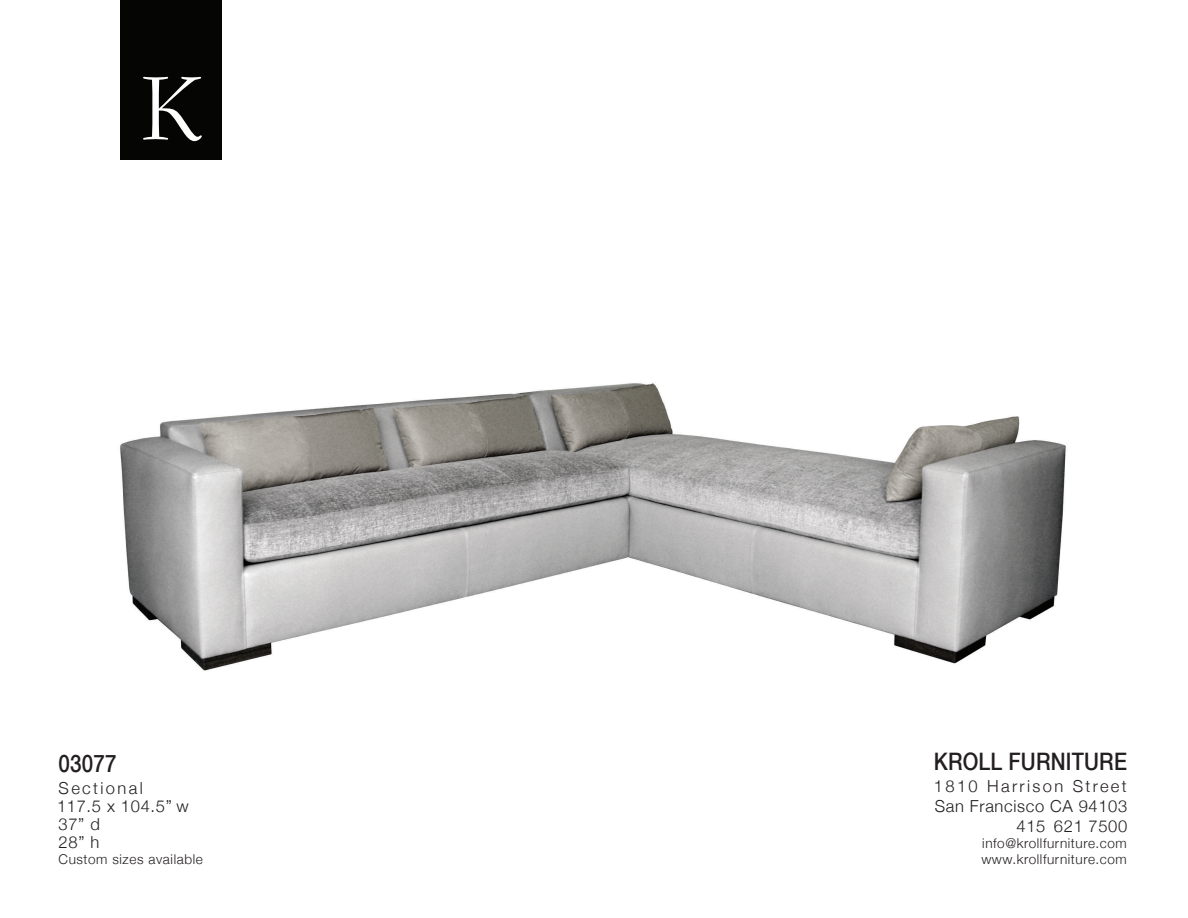
<style>
.page{position:relative;width:1188px;height:918px;background:#fff}
.page>*{position:absolute;margin:0;border:0;box-sizing:border-box;transform-origin:0 0}
.t1{font:97.8px "Bernhard Modern Std";color:#fff}
.t2{font:500 24px "Helvetica Neue";letter-spacing:.01em;color:#231f20;scale:.86 1}
.t3{font:300 16.5px/19.8px "Helvetica Neue";letter-spacing:.045em;color:#231f20;text-align:center}
.t4{font:300 16.5px/18px "Helvetica Neue";letter-spacing:.14em;color:#231f20}
.t5{font:300 13.5px/16.2px "Helvetica Neue";letter-spacing:.045em;color:#231f20}
</style>
<div class="page">
<img style="left:120px;top:159px;width:946px;height:512px">
<div style="left:120px;top:0;width:102px;height:159px;background:#050504"></div>
<h1 class="t1" style="left:140px;top:56px;width:63px">K</h1>
<h2 class="t2" style="left:59px;top:749px;width:69px">03077</h2>
<p class="t4" style="left:57px;top:779px;width:133px">Sectional<br>117.5 x 104.5” w<br>37” d</p>
<p class="t5" style="left:59px;top:851px;width:146px">Custom sizes available</p>
<p class="t3" style="left:59px;top:832px;width:42px">28” h</p>
<h2 class="t2" style="left:934px;top:747px;width:226px">KROLL FURNITURE</h2>
<p class="t3" style="left:934px;top:776px;width:195px">1810 Harrison Street<br>San Francisco CA 94103<br>415</p>
<p class="t5" style="left:981px;top:835px;width:147px">info@krollfurniture.com www.krollfurniture.com</p>
<p class="t3" style="left:1054px;top:816px;width:75px">621 7500</p>
</div>
